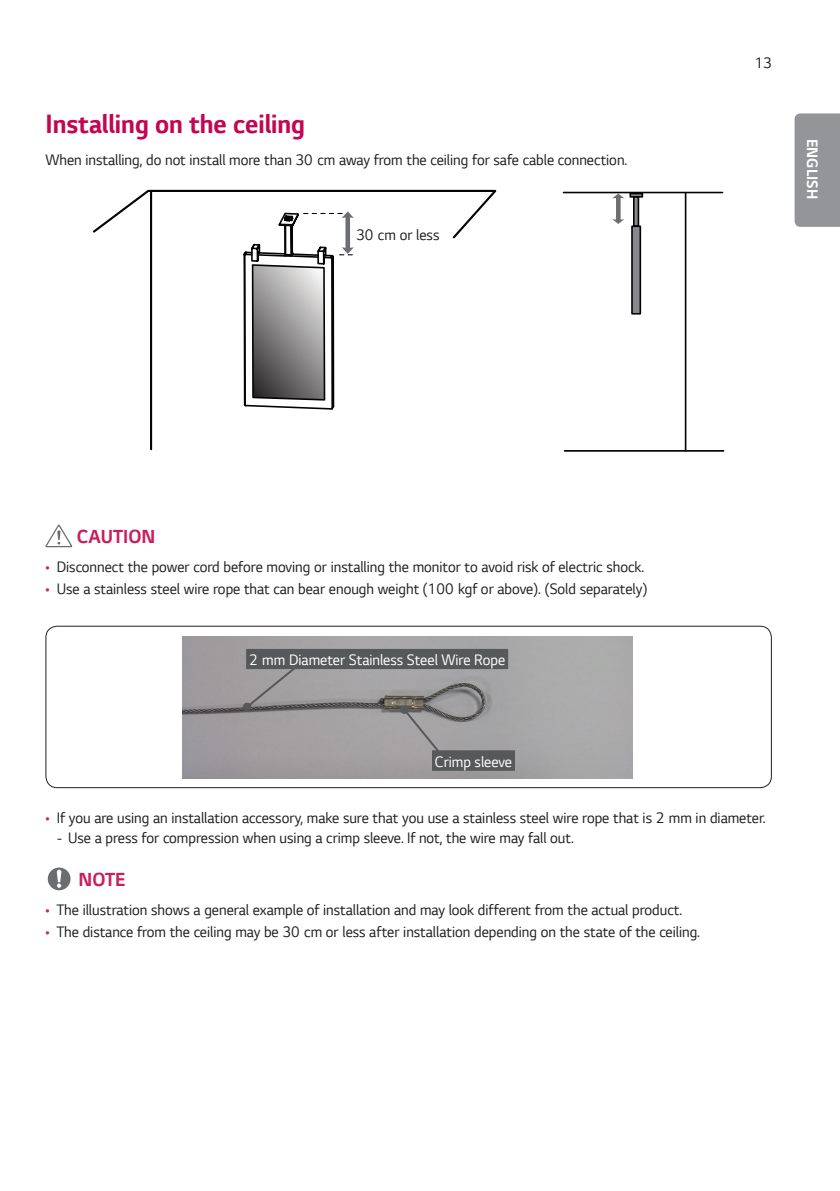
<style>
.page{position:relative;width:840px;height:1191px;background:#fff}
.page>*{position:absolute;margin:0;border:0;box-sizing:border-box;transform-origin:0 0}
.Title2{font:700 28px "LG Smart";color:#c30552;scale:.95 1}
.Warning{font:700 20px "LG Smart";color:#c8205d;scale:.95 1}
.Body{font:16px "LG Smart";color:#231f20;scale:.95 1}
.t1{font:16px "LG Smart";color:#fff;scale:.95 1}
.t2{font:700 16px "LG Smart";color:#fff;scale:.95 1}
.s1{color:#c8205d}
</style>
<div class="page">
<div style="left:794px;top:113px;width:45px;height:114px;background:#939598"></div>
<svg style="left:93px;top:190px;width:404px;height:261px"></svg>
<svg style="left:612px;top:194px;width:12px;height:30px"></svg>
<hr style="left:684px;top:193px;width:2px;height:258px;background:#040503">
<hr style="left:564px;top:450px;width:159px;height:1px;background:#040503">
<hr style="left:563px;top:192px;width:159px;height:1px;background:#040503">
<div style="left:629px;top:193px;width:13px;height:5px;border:2px solid #040503"></div>
<div style="left:630px;top:225px;width:10px;height:89px;background:#88888d;border:2px solid #040503"></div>
<div style="left:633px;top:197px;width:5px;height:29px;background:#88888d"></div>
<div style="left:632px;top:196px;width:7px;height:31px;border:2px solid #040503"></div>
<svg style="left:242px;top:190px;width:114px;height:221px"></svg>
<svg style="left:45px;top:524px;width:27px;height:23px"></svg>
<div style="left:45px;top:625px;width:726px;height:163px;border:1px solid #231f20;border-radius:11px"></div>
<img style="left:183px;top:636px;width:449px;height:142px">
<div style="left:243px;top:702px;width:8px;height:9px;background:#57585a;border-radius:50%"></div>
<svg style="left:245px;top:661px;width:57px;height:48px;background:#959394"></svg>
<div style="left:246px;top:649px;width:262px;height:20px;background:#57585a"></div>
<div style="left:400px;top:705px;width:8px;height:9px;background:#57585a;border-radius:50%"></div>
<svg style="left:402px;top:708px;width:47px;height:56px;background:#9a9899"></svg>
<div style="left:432px;top:750px;width:82px;height:20px;background:#57585a"></div>
<svg style="left:48px;top:867px;width:22px;height:23px"></svg>
<p class="Title2" style="left:45px;top:105px;width:275px">Installing on the ceiling</p>
<p class="Body" style="left:45px;top:149px;width:613px">When installing, do not install more than 30 cm away from the ceiling for safe cable connection.</p>
<p class="Body" style="left:356px;top:224px;width:89px">30 cm or less</p>
<p class="Body" style="left:754px;top:52px;width:20px">13</p>
<p class="t2" style="left:822px;top:139px;width:65px;rotate:90deg">ENGLISH</p>
<p class="Warning" style="left:77px;top:523px;width:84px">CAUTION</p>
<p class="Body" style="left:45px;top:555px;width:631px"><span class="s1">•</span> Disconnect the power cord before moving or installing the monitor to avoid risk of electric shock.</p>
<p class="Body" style="left:45px;top:578px;width:634px"><span class="s1">•</span> Use a stainless steel wire rope that can bear enough weight (100 kgf or above). (Sold separately)</p>
<p class="t1" style="left:249px;top:649px;width:271px">2 mm Diameter Stainless Steel Wire Rope</p>
<p class="t1" style="left:434px;top:750px;width:83px">Crimp sleeve</p>
<p class="Body" style="left:45px;top:807px;width:759px"><span class="s1">•</span> If you are using an installation accessory, make sure that you use a stainless steel wire rope that is 2 mm in diameter.</p>
<p class="Body" style="left:57px;top:827px;width:545px">- Use a press for compression when using a crimp sleeve. If not, the wire may fall out.</p>
<p class="Warning" style="left:79px;top:866px;width:51px">NOTE</p>
<p class="Body" style="left:45px;top:898px;width:671px"><span class="s1">•</span> The illustration shows a general example of installation and may look different from the actual product.</p>
<p class="Body" style="left:45px;top:921px;width:690px"><span class="s1">•</span> The distance from the ceiling may be 30 cm or less after installation depending on the state of the ceiling.</p>
</div>
